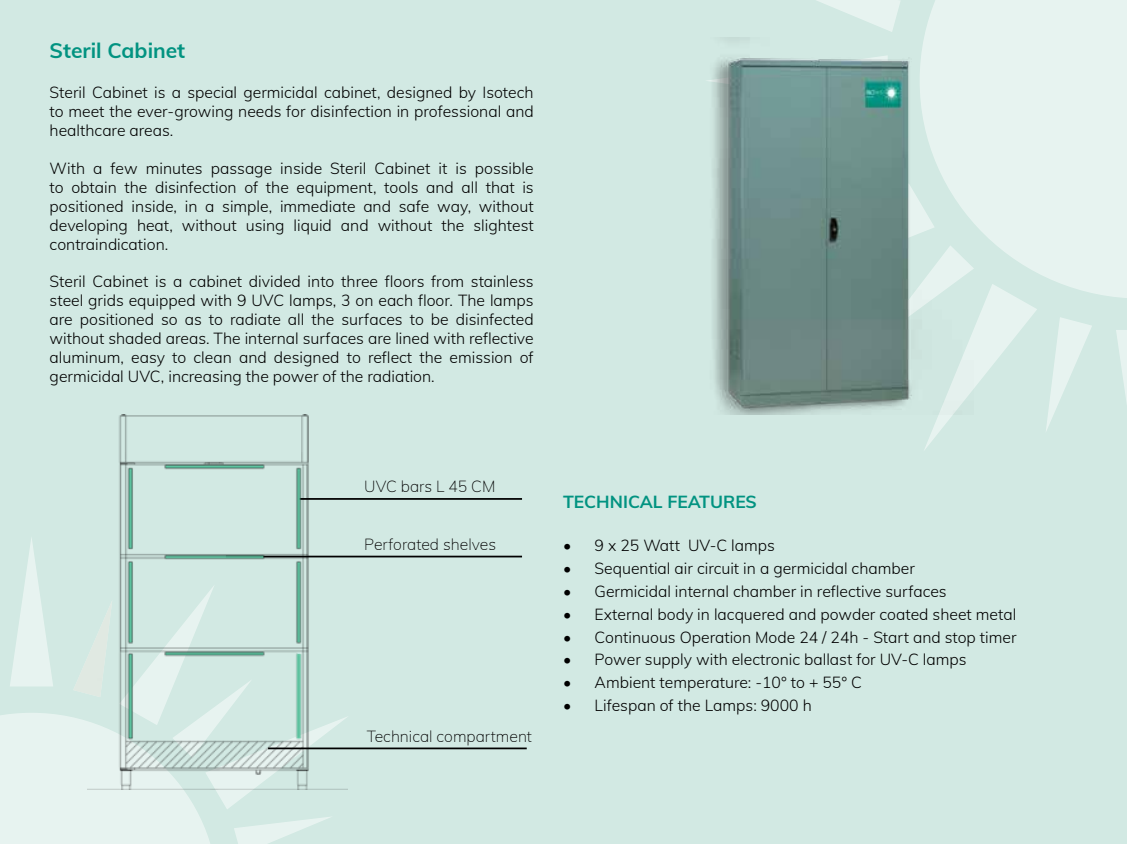
<style>
.page{position:relative;width:1127px;height:844px;background:#fff}
.page>*{position:absolute;margin:0;border:0;box-sizing:border-box;transform-origin:0 0}
.t1{font:700 21px "Muli";color:#029381}
.t2{font:700 17.5px "Muli";color:#029381}
.t3{font:300 15.75px/18.9px "Muli";color:#000;text-align:justify}
.t4{font:200 15.75px "Muli";color:#000}
</style>
<div class="page">
<div style="left:0;top:0;width:1126px;height:843px;background:#d2e9e3"></div>
<div style="left:919px;top:0;width:207px;height:298px;background:#e7f3f0"></div>
<svg style="left:1115px;top:330px;width:11px;height:179px;background:#d5eae5"></svg>
<svg style="left:782px;top:0;width:118px;height:32px;background:#d9ece7"></svg>
<svg style="left:763px;top:183px;width:273px;height:268px;background:#d8ece6"></svg>
<svg style="left:1045px;top:317px;width:46px;height:116px;background:#d9ece7"></svg>
<svg style="left:0;top:536px;width:349px;height:307px;background:#ddeee9"></svg>
<img style="left:73px;top:599px;width:15px;height:98px">
<img style="left:659px;top:37px;width:313px;height:377px">
<hr style="left:226px;top:555px;width:296px;height:2px;background:#000">
<hr style="left:298px;top:498px;width:224px;height:1px;background:#000">
<hr style="left:268px;top:747px;width:258px;height:2px;background:#000">
<img style="left:88px;top:414px;width:259px;height:375px">
<h1 class="t1" style="left:50px;top:35px;width:137px">Steril Cabinet</h1>
<p class="t3" style="left:50px;top:82px;width:485px">Steril Cabinet is a special germicidal cabinet, designed by Isotech to meet the ever-growing needs for disinfection in professional and healthcare areas.</p>
<p class="t3" style="left:50px;top:158px;width:485px">With a few minutes passage inside Steril Cabinet it is possible to obtain the disinfection of the equipment, tools and all that is positioned inside, in a simple, immediate and safe way, without developing heat, without using liquid and without the slightest contraindication.</p>
<p class="t3" style="left:50px;top:271px;width:485px">Steril Cabinet is a cabinet divided into three floors from stainless steel grids equipped with 9 UVC lamps, 3 on each floor. The lamps are positioned so as to radiate all the surfaces to be disinfected without shaded areas. The internal surfaces are lined with reflective aluminum, easy to clean and designed to reflect the emission of germicidal UVC, increasing the power of the radiation.</p>
<p class="t4" style="left:364px;top:475px;width:133px">UVC bars L 45 CM</p>
<p class="t4" style="left:364px;top:533px;width:133px">Perforated shelves</p>
<p class="t4" style="left:366px;top:724px;width:167px">Technical compartment</p>
<p class="t2" style="left:563px;top:488px;width:195px">TECHNICAL FEATURES</p>
<p class="t3" style="left:563px;top:535px;width:213px">• 9 x 25 Watt UV-C lamps</p>
<p class="t3" style="left:563px;top:558px;width:353px">• Sequential air circuit in a germicidal chamber</p>
<p class="t3" style="left:563px;top:581px;width:385px">• Germicidal internal chamber in reflective surfaces</p>
<p class="t3" style="left:563px;top:603px;width:454px">• External body in lacquered and powder coated sheet metal</p>
<p class="t3" style="left:563px;top:626px;width:455px">• Continuous Operation Mode 24 / 24h - Start and stop timer</p>
<p class="t3" style="left:563px;top:649px;width:405px">• Power supply with electronic ballast for UV-C lamps</p>
<p class="t3" style="left:563px;top:672px;width:300px">• Ambient temperature: -10° to + 55° C</p>
<p class="t3" style="left:563px;top:694px;width:250px">• Lifespan of the Lamps: 9000 h</p>
</div>
